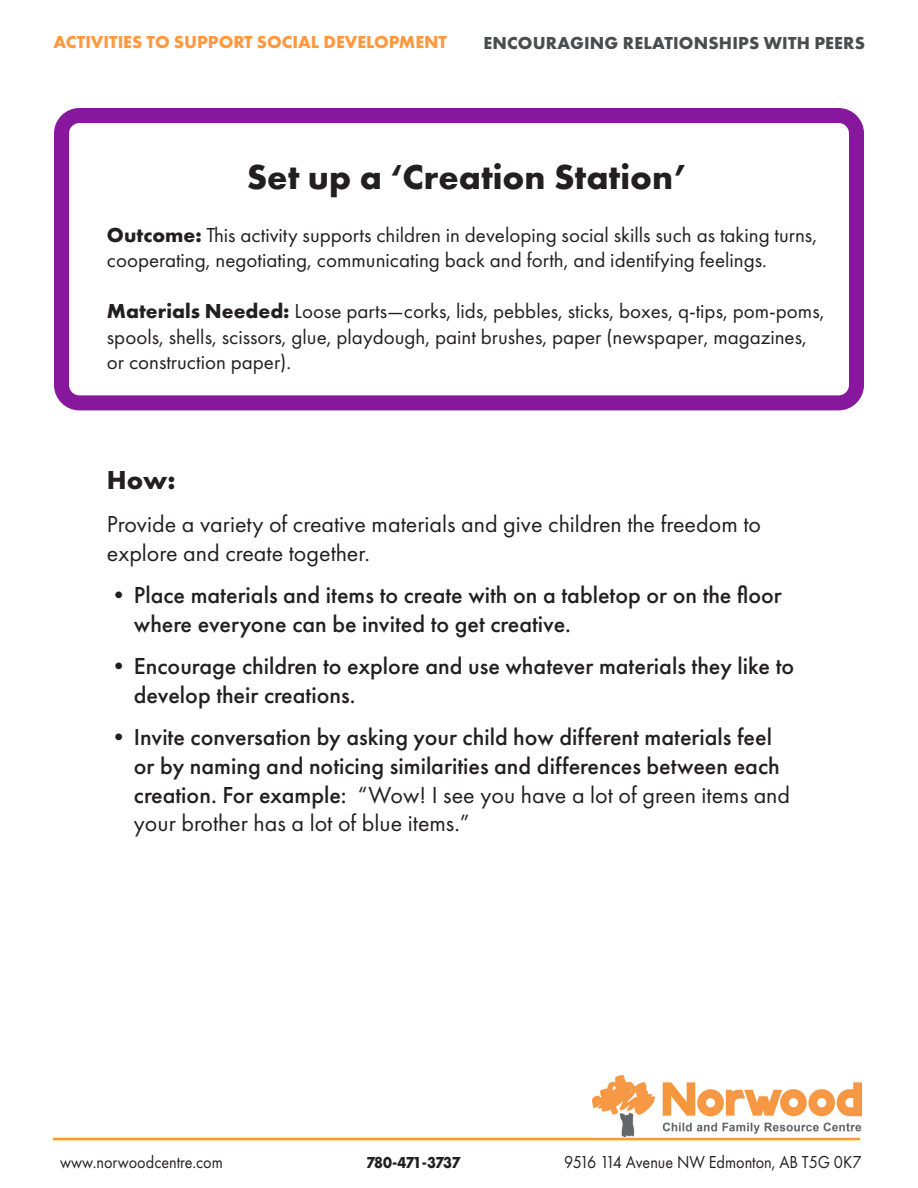
<style>
.page{position:relative;width:918px;height:1188px;background:#fff}
.page>*{position:absolute;margin:0;border:0;box-sizing:border-box;transform-origin:0 0}
.t1{font:700 36px "Futura PT";color:#231f20}
.t2{font:700 27px "Futura PT";color:#231f20}
.t3{font:500 24px/28.8px "Futura PT";color:#231f20}
.t4{font:24px/28.8px "Futura PT";color:#231f20}
.t5{font:21px/25.5px "Futura PT";color:#231f20}
.t6{font:18px "Futura PT";color:#231f20;scale:.9 1}
.t7{font:700 18px "Futura PT";color:#ff9940}
.t8{font:700 18px "Futura PT";letter-spacing:.01em;color:#4b4c4d}
.t9{font:700 16.5px "Futura PT";letter-spacing:-.05em;color:#231f20;scale:.9 1}
.s1{font-weight:700}
.s2{font-weight:400}
</style>
<div class="page">
<svg style="left:51px;top:1136px;width:810px;height:6px;background:#f9d299"></svg>
<img style="left:592px;top:1076px;width:269px;height:60px">
<div style="left:54px;top:108px;width:810px;height:302px;border:15px solid #87189d;border-radius:18px"></div>
<p class="t7" style="left:53px;top:30px;width:395px">ACTIVITIES TO SUPPORT SOCIAL DEVELOPMENT</p>
<p class="t8" style="left:484px;top:32px;width:383px">ENCOURAGING RELATIONSHIPS WITH PEERS</p>
<p class="t1" style="left:247px;top:154px;width:441px">Set up a ‘Creation Station’</p>
<p class="t5" style="left:107px;top:222px;width:712px"><span class="s1">Outcome:</span> This activity supports children in developing social skills such as taking turns, cooperating, negotiating, communicating back and forth, and identifying feelings.</p>
<p class="t5" style="left:107px;top:299px;width:719px"><span class="s1">Materials Needed:</span> Loose parts—corks, lids, pebbles, sticks, boxes, q-tips, pom-poms, spools, shells, scissors, glue, playdough, paint brushes, paper (newspaper, magazines, or construction paper).</p>
<p class="t2" style="left:107px;top:463px;width:70px">How:</p>
<p class="t4" style="left:107px;top:509px;width:656px">Provide a variety of creative materials and give children the freedom to explore and create together.</p>
<p class="t3" style="left:134px;top:580px;width:649px;text-indent:-27px">•Place materials and items to create with on a tabletop or on the floor where everyone can be invited to get creative.</p>
<p class="t3" style="left:134px;top:652px;width:662px;text-indent:-27px">•Encourage children to explore and use whatever materials they like to develop their creations.</p>
<p class="t3" style="left:134px;top:723px;width:658px;text-indent:-27px">•Invite conversation by asking your child how different materials feel or by naming and noticing similarities and differences between each creation. For example: <span class="s2">“Wow! I see you have a lot of green items and your brother has a lot of blue items.”</span></p>
<p class="t6" style="left:60px;top:1152px;width:182px">www.norwoodcentre.com</p>
<p class="t9" style="left:366px;top:1152px;width:106px">780-471-3737</p>
<p class="t6" style="left:564px;top:1152px;width:332px">9516 114 Avenue NW Edmonton, AB T5G 0K7</p>
</div>
